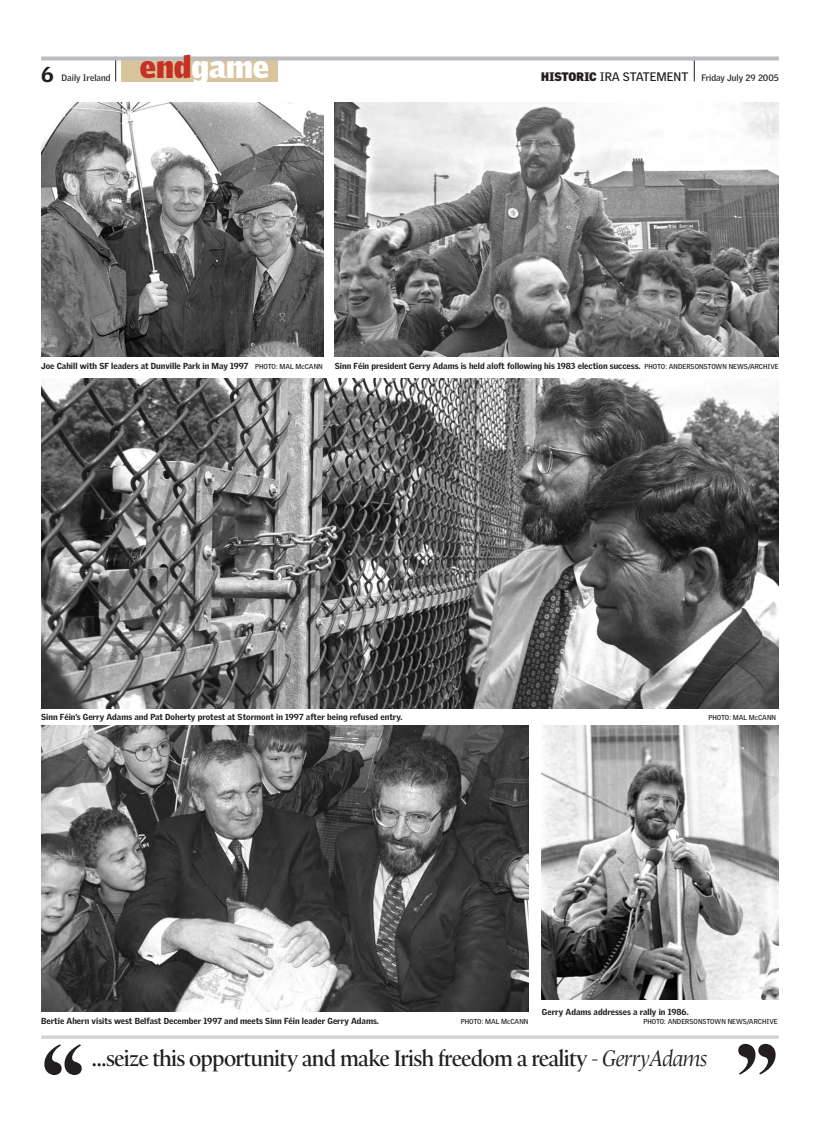
<style>
.page{position:relative;width:820px;height:1134px;background:#fff}
.page>*{position:absolute;margin:0;border:0;box-sizing:border-box;transform-origin:0 0}
.t1{font:700 104px "Nicholas Display";color:#231f20}
.t2{font:900 31px "Griffith Gothic";color:#fff}
.t3{font:23px "Nicholas Display";color:#231f20}
.t4{font:900 21px "Griffith Gothic";color:#231f20}
.t5{font:700 12px "Griffith Gothic";color:#231f20}
.t6{font:700 9px "Griffith Gothic";color:#231f20}
.t7{font:900 8.5px "Griffith Gothic";color:#231f20}
.t8{font:700 7px "Griffith Gothic";color:#231f20}
.s1{color:#c53124}
.s2{font-weight:900}
.s3{font-weight:700;font-size:7px}
.s4{font-weight:300;font-style:italic}
</style>
<div class="page">
<div style="left:121px;top:57px;width:157px;height:24px;background:#d8c59e"></div>
<svg style="left:115px;top:60px;width:1px;height:21px"></svg>
<svg style="left:693px;top:60px;width:1px;height:21px"></svg>
<svg style="left:41px;top:56px;width:737px;height:4px;background:#c4c4c7"></svg>
<svg style="left:41px;top:1035px;width:737px;height:4px;background:#d8d9db"></svg>
<img style="left:41px;top:102px;width:282px;height:255px">
<img style="left:334px;top:102px;width:444px;height:254px">
<img style="left:41px;top:726px;width:487px;height:286px">
<img style="left:41px;top:378px;width:737px;height:330px">
<img style="left:541px;top:726px;width:237px;height:274px">
<h2 class="t2" style="left:140px;top:49px;width:131px"><span class="s1">end</span>game</h2>
<h3 class="t4" style="left:41px;top:62px;width:14px">6</h3>
<p class="t6" style="left:62px;top:72px;width:50px">Daily Ireland</p>
<p class="t6" style="left:701px;top:72px;width:79px">Friday July 29 2005</p>
<h3 class="t5" style="left:541px;top:69px;width:148px"><span class="s2">HISTORIC</span> IRA STATEMENT</h3>
<p class="t7" style="left:41px;top:361px;width:283px">Joe Cahill with SF leaders at Dunville Park in May 1997 <span class="s3">PHOTO: MAL McCANN</span></p>
<p class="t7" style="left:334px;top:361px;width:445px">Sinn Féin president Gerry Adams is held aloft following his 1983 election success. <span class="s3">PHOTO: ANDERSONSTOWN NEWS/ARCHIVE</span></p>
<p class="t7" style="left:41px;top:712px;width:363px">Sinn Féin’s Gerry Adams and Pat Doherty protest at Stormont in 1997 after being refused entry.</p>
<p class="t8" style="left:708px;top:713px;width:69px">PHOTO: MAL McCANN</p>
<p class="t7" style="left:41px;top:1016px;width:339px">Bertie Ahern visits west Belfast December 1997 and meets Sinn Féin leader Gerry Adams.</p>
<p class="t8" style="left:460px;top:1017px;width:69px">PHOTO: MAL McCANN</p>
<p class="t7" style="left:541px;top:1007px;width:148px">Gerry Adams addresses a rally in 1986.</p>
<p class="t8" style="left:643px;top:1017px;width:136px">PHOTO: ANDERSONSTOWN NEWS/ARCHIVE</p>
<h1 class="t1" style="left:41px;top:1043px;width:45px">“</h1>
<h1 class="t1" style="left:778px;top:1076px;width:45px;rotate:-180deg">“</h1>
<h3 class="t3" style="left:92px;top:1049px;width:616px">...seize this opportunity and make Irish freedom a reality - <span class="s4">GerryAdams</span></h3>
</div>
